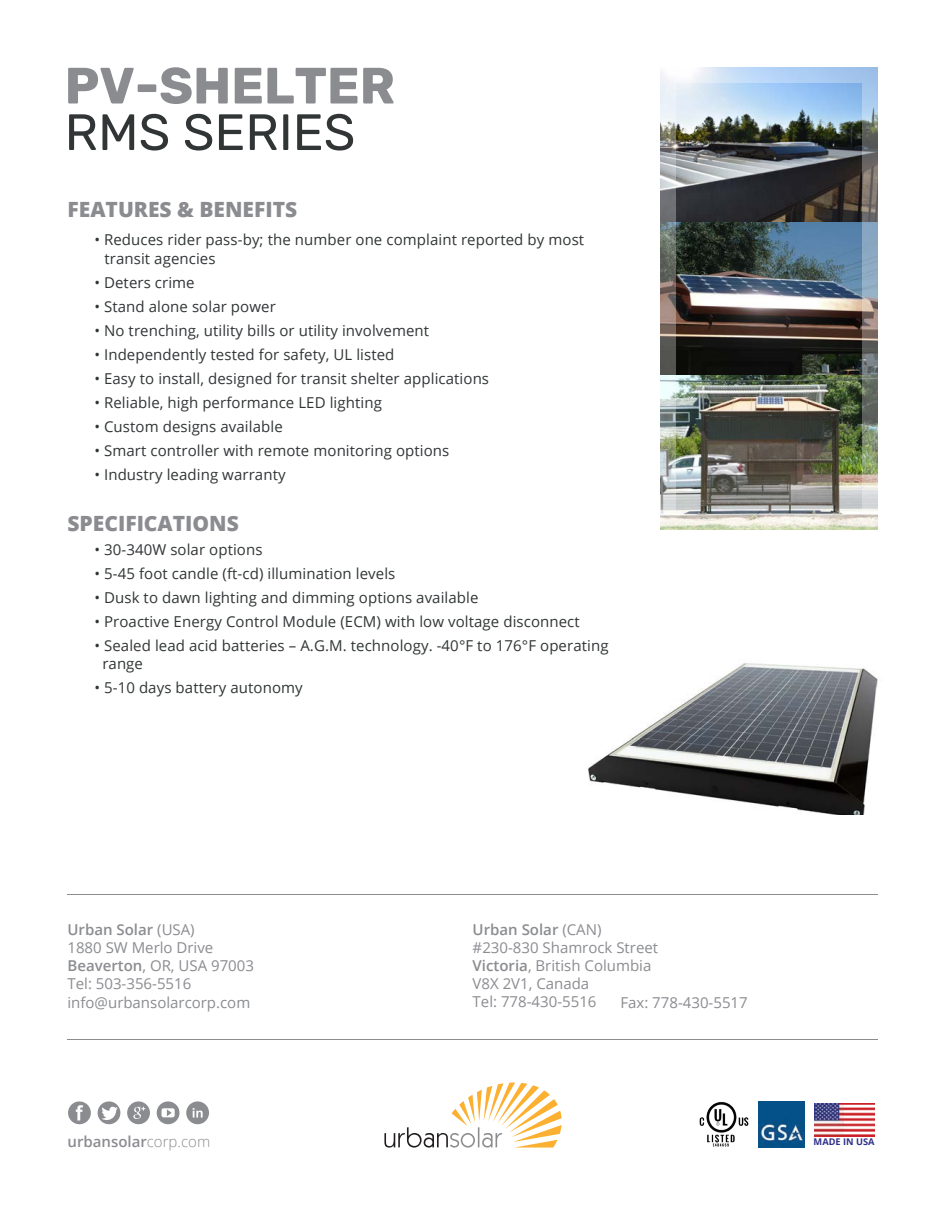
<style>
.page{position:relative;width:945px;height:1215px;background:#fff}
.page>*{position:absolute;margin:0;border:0;box-sizing:border-box;transform-origin:0 0}
.t1{font:700 51px "Rubik";color:#8b8c90}
.t2{font:51px "Rubik";color:#313536}
.t3{font:800 21px "Open Sans";color:#8b8c90}
.t4{font:15px/19.5px "Open Sans";letter-spacing:.005em;color:#313536}
.t5{font:15px/18.1px "Open Sans";color:#8b8c90}
.t6{font:600 15px "Open Sans";color:#8b8c90}
.t7{font:700 9.3px "Open Sans";color:#2e3287}
.s1{font-weight:600}
.s2{font-weight:300}
</style>
<div class="page">
<hr style="left:68px;top:1039px;width:810px;height:1px;background:#8b8c90">
<img style="left:814px;top:1103px;width:61px;height:34px">
<img style="left:758px;top:1101px;width:46px;height:46px">
<svg style="left:384px;top:1083px;width:178px;height:65px"></svg>
<hr style="left:68px;top:895px;width:810px;height:1px;background:#8b8c90">
<div style="left:157px;top:1101px;width:22px;height:23px;background:#8b8c90;border-radius:50%"></div>
<div style="left:162px;top:1108px;width:13px;height:9px;background:#fff;border-radius:2px"></div>
<svg style="left:167px;top:1109px;width:5px;height:7px"></svg>
<div style="left:68px;top:1101px;width:23px;height:23px;background:#8b8c90;border-radius:50%"></div>
<svg style="left:76px;top:1105px;width:7px;height:15px"></svg>
<div style="left:98px;top:1101px;width:22px;height:23px;background:#8b8c90;border-radius:50%"></div>
<svg style="left:102px;top:1106px;width:16px;height:14px"></svg>
<div style="left:127px;top:1101px;width:23px;height:23px;background:#8b8c90;border-radius:50%"></div>
<svg style="left:133px;top:1107px;width:12px;height:12px"></svg>
<div style="left:186px;top:1101px;width:23px;height:23px;background:#8b8c90;border-radius:50%"></div>
<svg style="left:193px;top:1108px;width:10px;height:10px"></svg>
<img style="left:699px;top:1102px;width:50px;height:45px">
<img style="left:676px;top:83px;width:186px;height:431px">
<svg style="left:676px;top:67px;width:186px;height:16px;background:#c1d9f5"></svg>
<img style="left:862px;top:67px;width:16px;height:463px">
<svg style="left:676px;top:514px;width:201px;height:16px;background:#e0e0cf"></svg>
<img style="left:660px;top:72px;width:16px;height:458px">
<img style="left:588px;top:663px;width:290px;height:152px">
<h1 class="t1" style="left:65px;top:56px;width:332px">PV-SHELTER</h1>
<h1 class="t2" style="left:65px;top:103px;width:292px">RMS SERIES</h1>
<h2 class="t3" style="left:68px;top:194px;width:231px">FEATURES &amp; BENEFITS</h2>
<p class="t4" style="left:104px;top:229px;width:481px;text-indent:-10px">• Reduces rider pass-by; the number one complaint reported by most transit agencies</p>
<p class="t4" style="left:94px;top:273px;width:102px">• Deters crime</p>
<p class="t4" style="left:94px;top:297px;width:183px">• Stand alone solar power</p>
<p class="t4" style="left:94px;top:321px;width:336px">• No trenching, utility bills or utility involvement</p>
<p class="t4" style="left:94px;top:345px;width:302px">• Independently tested for safety, UL listed</p>
<p class="t4" style="left:94px;top:369px;width:396px">• Easy to install, designed for transit shelter applications</p>
<p class="t4" style="left:94px;top:393px;width:289px">• Reliable, high performance LED lighting</p>
<p class="t4" style="left:94px;top:417px;width:190px">• Custom designs available</p>
<p class="t4" style="left:94px;top:441px;width:357px">• Smart controller with remote monitoring options</p>
<p class="t4" style="left:94px;top:465px;width:193px">• Industry leading warranty</p>
<h2 class="t3" style="left:68px;top:507px;width:173px">SPECIFICATIONS</h2>
<p class="t4" style="left:94px;top:540px;width:170px">• 30-340W solar options</p>
<p class="t4" style="left:94px;top:564px;width:303px">• 5-45 foot candle (ft-cd) illumination levels</p>
<p class="t4" style="left:94px;top:588px;width:386px">• Dusk to dawn lighting and dimming options available</p>
<p class="t4" style="left:94px;top:612px;width:487px">• Proactive Energy Control Module (ECM) with low voltage disconnect</p>
<p class="t4" style="left:102px;top:636px;width:508px;line-height:18px;text-indent:-8px">• Sealed lead acid batteries – A.G.M. technology. -40°F to 176°F operating range</p>
<p class="t4" style="left:94px;top:678px;width:210px">• 5-10 days battery autonomy</p>
<p class="t5" style="left:67px;top:920px;width:188px"><span class="s1">Urban Solar</span> (USA)<br>1880 SW Merlo Drive<br><span class="s1">Beaverton</span>, OR, USA 97003<br>Tel: 503-356-5516 info@urbansolarcorp.com</p>
<p class="t5" style="left:473px;top:920px;width:187px"><span class="s1">Urban Solar</span> (CAN) #230-830 Shamrock Street<br><span class="s1">Victoria</span>, British Columbia<br>V8X 2V1, Canada<br>Tel: 778-430-5516</p>
<p class="t5" style="left:620px;top:993px;width:129px">Fax: 778-430-5517</p>
<p class="t6" style="left:68px;top:1132px;width:144px">urbansolar<span class="s2">corp.com</span></p>
<p class="t7" style="left:814px;top:1135px;width:62px">MADE IN USA</p>
</div>
